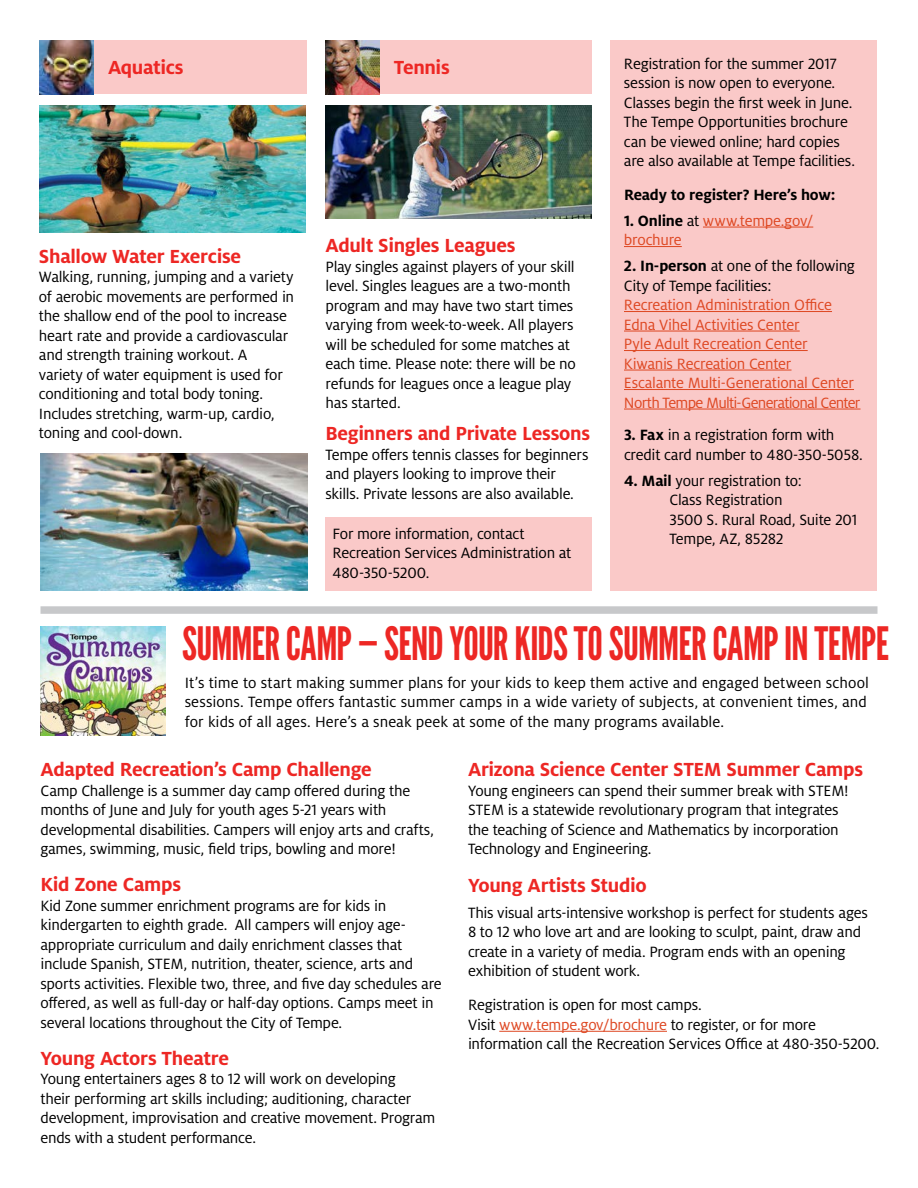
<style>
.page{position:relative;width:918px;height:1188px;background:#fff}
.page>*{position:absolute;margin:0;border:0;box-sizing:border-box;transform-origin:0 0}
.t1{font:45.9px "League Gothic";letter-spacing:-.015em;color:#ed2724;scale:.95 1}
.t2{font:700 21px "Milo OT";letter-spacing:-.015em;color:#ed2724}
.t3{font:16.5px/19.5px "Milo OT";letter-spacing:-.015em;color:#000}
.t4{font:16.5px/19.5px "Milo OT";letter-spacing:-.02em;color:#de4823}
.t5{font:700 16.5px "Milo OT";letter-spacing:-.015em;color:#000}
.s1{font-weight:700;color:#000}
.s2{color:#000}
.s3{font-weight:700}
.s4{color:#de4823}
</style>
<div class="page">
<img style="left:40px;top:454px;width:268px;height:137px">
<img style="left:326px;top:106px;width:266px;height:113px">
<img style="left:40px;top:626px;width:125px;height:110px">
<div style="left:326px;top:517px;width:266px;height:74px;background:#fac9c8"></div>
<div style="left:610px;top:40px;width:268px;height:551px;background:#fac9c8"></div>
<hr style="left:703px;top:227px;width:110px;height:1px;background:#de4823">
<hr style="left:624px;top:246px;width:58px;height:1px;background:#de4823">
<hr style="left:624px;top:311px;width:208px;height:1px;background:#de4823">
<hr style="left:624px;top:331px;width:176px;height:1px;background:#de4823">
<hr style="left:624px;top:350px;width:184px;height:1px;background:#de4823">
<hr style="left:624px;top:370px;width:168px;height:1px;background:#de4823">
<hr style="left:624px;top:389px;width:230px;height:1px;background:#de4823">
<hr style="left:624px;top:409px;width:237px;height:1px;background:#de4823">
<img style="left:40px;top:106px;width:266px;height:126px">
<div style="left:40px;top:40px;width:267px;height:54px;background:#fac9c8"></div>
<img style="left:40px;top:40px;width:54px;height:54px">
<div style="left:326px;top:40px;width:266px;height:54px;background:#fac9c8"></div>
<img style="left:326px;top:40px;width:54px;height:54px">
<div style="left:40px;top:606px;width:838px;height:8px;background:#c7c8ca"></div>
<hr style="left:499px;top:1031px;width:168px;height:1px;background:#de4823">
<p class="t2" style="left:108px;top:56px;width:77px">Aquatics</p>
<p class="t2" style="left:394px;top:56px;width:57px">Tennis</p>
<p class="t2" style="left:39px;top:244px;width:204px">Shallow Water Exercise</p>
<p class="t3" style="left:39px;top:268px;width:257px">Walking, running, jumping and a variety of aerobic movements are performed in the shallow end of the pool to increase heart rate and provide a cardiovascular and strength training workout. A variety of water equipment is used for conditioning and total body toning.<br>Includes stretching, warm-up, cardio, toning and cool-down.</p>
<p class="t2" style="left:326px;top:234px;width:192px">Adult Singles Leagues</p>
<p class="t3" style="left:326px;top:257px;width:252px">Play singles against players of your skill level. Singles leagues are a two-month program and may have two start times varying from week-to-week. All players will be scheduled for some matches at each time. Please note: there will be no refunds for leagues once a league play has started.</p>
<p class="t2" style="left:326px;top:422px;width:266px">Beginners and Private Lessons</p>
<p class="t3" style="left:325px;top:445px;width:265px">Tempe offers tennis classes for beginners and players looking to improve their skills. Private lessons are also available.</p>
<p class="t3" style="left:332px;top:524px;width:240px">For more information, contact<br>Recreation Services Administration at<br>480-350-5200.</p>
<p class="t3" style="left:624px;top:54px;width:233px">Registration for the summer 2017 session is now open to everyone.<br>Classes begin the first week in June.<br>The Tempe Opportunities brochure can be viewed online; hard copies are also available at Tempe facilities.</p>
<p class="t5" style="left:624px;top:185px;width:213px">Ready to register? Here’s how:</p>
<p class="t4" style="left:624px;top:211px;width:191px"><span class="s1">1. Online</span> <span class="s2">at</span> www.tempe.gov/ brochure</p>
<p class="t3" style="left:624px;top:256px;width:233px"><span class="s3">2. In-person</span> at one of the following<br>City of Tempe facilities:</p>
<p class="t4" style="left:624px;top:295px;width:238px">Recreation Administration Office Edna Vihel Activities Center<br>Pyle Adult Recreation Center Kiwanis Recreation Center<br>Escalante Multi-Generational Center North Tempe Multi-Generational Center</p>
<p class="t3" style="left:624px;top:426px;width:240px"><span class="s3">3. Fax</span> in a registration form with credit card number to 480-350-5058.</p>
<p class="t3" style="left:670px;top:471px;width:189px;text-indent:-46px"><span class="s3">4. Mail</span> your registration to:<br>Class Registration<br>3500 S. Rural Road, Suite 201<br>Tempe, AZ, 85282</p>
<h1 class="t1" style="left:182px;top:616px;width:746px">SUMMER CAMP — SEND YOUR KIDS TO SUMMER CAMP IN TEMPE</h1>
<p class="t3" style="left:185px;top:673px;width:686px;text-align:justify">It’s time to start making summer plans for your kids to keep them active and engaged between school sessions. Tempe offers fantastic summer camps in a wide variety of subjects, at convenient times, and for kids of all ages. Here’s a sneak peek at some of the many programs available.</p>
<p class="t2" style="left:41px;top:758px;width:333px">Adapted Recreation’s Camp Challenge</p>
<p class="t3" style="left:41px;top:781px;width:395px">Camp Challenge is a summer day camp offered during the months of June and July for youth ages 5-21 years with developmental disabilities. Campers will enjoy arts and crafts, games, swimming, music, field trips, bowling and more!</p>
<p class="t2" style="left:468px;top:758px;width:397px">Arizona Science Center STEM Summer Camps</p>
<p class="t3" style="left:468px;top:781px;width:382px">Young engineers can spend their summer break with STEM!<br>STEM is a statewide revolutionary program that integrates the teaching of Science and Mathematics by incorporation Technology and Engineering.</p>
<p class="t2" style="left:468px;top:873px;width:180px">Young Artists Studio</p>
<p class="t3" style="left:468px;top:903px;width:401px">This visual arts-intensive workshop is perfect for students ages 8 to 12 who love art and are looking to sculpt, paint, draw and create in a variety of media. Program ends with an opening exhibition of student work.</p>
<p class="t3" style="left:468px;top:995px;width:413px">Registration is open for most camps.<br>Visit <span class="s4">www.tempe.gov/brochure</span> to register, or for more information call the Recreation Services Office at 480-350-5200.</p>
<p class="t2" style="left:40px;top:873px;width:142px">Kid Zone Camps</p>
<p class="t3" style="left:40px;top:896px;width:403px">Kid Zone summer enrichment programs are for kids in kindergarten to eighth grade. All campers will enjoy age&shy;appropriate curriculum and daily enrichment classes that include Spanish, STEM, nutrition, theater, science, arts and sports activities. Flexible two, three, and five day schedules are offered, as well as full-day or half-day options. Camps meet in several locations throughout the City of Tempe.</p>
<p class="t2" style="left:41px;top:1046px;width:190px">Young Actors Theatre</p>
<p class="t3" style="left:41px;top:1070px;width:397px">Young entertainers ages 8 to 12 will work on developing<br>their performing art skills including; auditioning, character development, improvisation and creative movement. Program ends with a student performance.</p>
</div>
